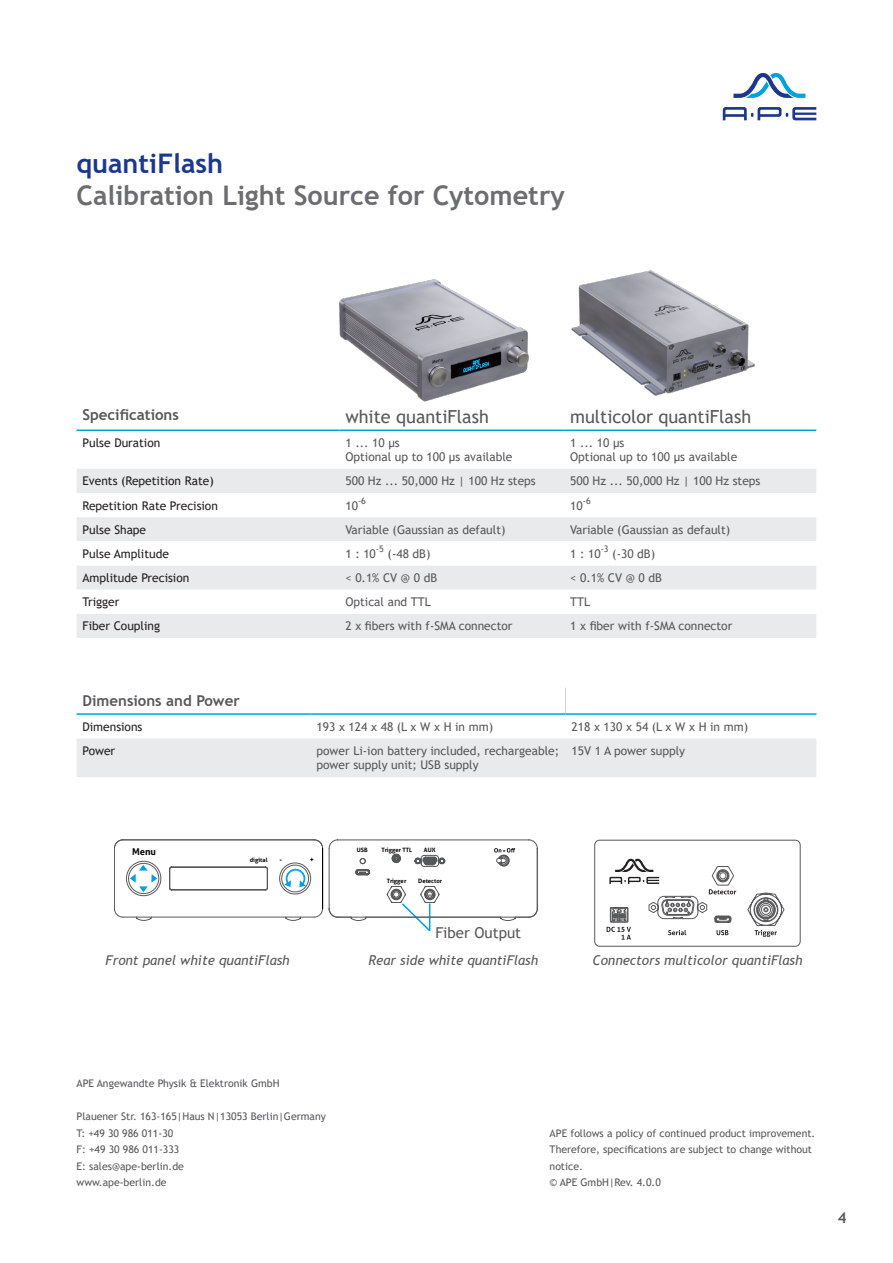
<style>
.page{position:relative;width:893px;height:1263px;background:#fff}
.page>*{position:absolute;margin:0;border:0;box-sizing:border-box;transform-origin:0 0}
.Seitenüberschrift_fe{font:700 27px "Trebuchet MS";color:#6c6d70}
.Seitenüberschrift_fe-2{font:700 27px "Trebuchet MS";color:#1b388c}
.Tabellen_Text_rechts{font:18px "Trebuchet MS";color:#57585a}
.Tabellen_Überschrift{font:700 15px "Trebuchet MS";color:#57585a}
.Haupttext{font:15px "Trebuchet MS";color:#57585a}
.Bild_Texte{font:italic 13.5px "Trebuchet MS";color:#57585a}
.Tabellen_Text_rechts-2{font:12px/14.4px "Trebuchet MS";color:#57585a}
.Tabellen_Text_links{font:12px "Trebuchet MS";color:#231f20}
.Haupttext-2{font:10.5px/16.5px "Trebuchet MS";color:#57585a}
.t1{font:700 9.45px "Aller";color:#000001}
.Tabellen_Text_rechts-3{font:9px "Trebuchet MS";color:#57585a}
.t2{font:700 7.05px "Aller";color:#000001}
.t3{font:700 6px "Aller";color:#000001}
</style>
<div class="page">
<svg style="left:723px;top:107px;width:93px;height:13px"></svg>
<svg style="left:733px;top:73px;width:72px;height:25px"></svg>
<div style="left:77px;top:469px;width:739px;height:169px;background:#e9eaeb"></div>
<svg style="left:77px;top:493px;width:739px;height:121px"></svg>
<hr style="left:77px;top:429px;width:262px;height:2px;background:#00a1dd">
<hr style="left:339px;top:429px;width:225px;height:2px;background:#00a1dd">
<hr style="left:564px;top:429px;width:252px;height:2px;background:#00a1dd">
<div style="left:77px;top:739px;width:739px;height:38px;background:#e9eaeb"></div>
<svg style="left:565px;top:688px;width:1px;height:25px"></svg>
<hr style="left:77px;top:713px;width:233px;height:2px;background:#00a1dd">
<hr style="left:310px;top:713px;width:255px;height:2px;background:#00a1dd">
<hr style="left:565px;top:713px;width:251px;height:2px;background:#00a1dd">
<img style="left:571px;top:270px;width:184px;height:126px">
<img style="left:339px;top:279px;width:190px;height:123px">
<div style="left:594px;top:840px;width:206px;height:106px;border:1px solid #57585a;border-radius:5px"></div>
<svg style="left:607px;top:859px;width:129px;height:81px"></svg>
<svg style="left:747px;top:892px;width:38px;height:45px"></svg>
<hr style="left:537px;top:848px;width:1px;height:61px;background:#57585a">
<svg style="left:329px;top:840px;width:208px;height:91px"></svg>
<hr style="left:123px;top:839px;width:191px;height:1px;background:#57585a">
<svg style="left:114px;top:840px;width:209px;height:81px"></svg>
<p class="Seitenüberschrift_fe-2" style="left:77px;top:147px;width:148px">quantiFlash</p>
<p class="Seitenüberschrift_fe" style="left:77px;top:179px;width:490px">Calibration Light Source for Cytometry</p>
<p class="Tabellen_Überschrift" style="left:83px;top:406px;width:98px">Specifications</p>
<p class="Tabellen_Text_rechts" style="left:345px;top:405px;width:145px">white quantiFlash</p>
<p class="Tabellen_Text_rechts" style="left:570px;top:405px;width:183px">multicolor quantiFlash</p>
<p class="Tabellen_Text_links" style="left:83px;top:435px;width:79px">Pulse Duration</p>
<p class="Tabellen_Text_rechts-2" style="left:345px;top:435px;width:56px">1 ... 10 µs</p>
<p class="Tabellen_Text_rechts-2" style="left:345px;top:450px;width:169px">Optional up to 100 µs available</p>
<p class="Tabellen_Text_rechts-2" style="left:570px;top:435px;width:56px">1 ... 10 µs</p>
<p class="Tabellen_Text_rechts-2" style="left:570px;top:450px;width:169px">Optional up to 100 µs available</p>
<p class="Tabellen_Text_links" style="left:83px;top:473px;width:133px">Events (Repetition Rate)</p>
<p class="Tabellen_Text_rechts-2" style="left:345px;top:474px;width:192px">500 Hz ... 50,000 Hz | 100 Hz steps</p>
<p class="Tabellen_Text_rechts-2" style="left:570px;top:474px;width:192px">500 Hz ... 50,000 Hz | 100 Hz steps</p>
<p class="Tabellen_Text_links" style="left:83px;top:498px;width:137px">Repetition Rate Precision</p>
<p class="Tabellen_Text_rechts-2" style="left:345px;top:498px;width:14px">10</p>
<p class="Tabellen_Text_rechts-3" style="left:358px;top:495px;width:10px">-6</p>
<p class="Tabellen_Text_rechts-3" style="left:583px;top:495px;width:10px">-6</p>
<p class="Tabellen_Text_rechts-2" style="left:570px;top:498px;width:14px">10</p>
<p class="Tabellen_Text_links" style="left:83px;top:522px;width:65px">Pulse Shape</p>
<p class="Tabellen_Text_rechts-2" style="left:345px;top:522px;width:162px">Variable (Gaussian as default)</p>
<p class="Tabellen_Text_rechts-2" style="left:570px;top:522px;width:162px">Variable (Gaussian as default)</p>
<p class="Tabellen_Text_links" style="left:83px;top:546px;width:88px">Pulse Amplitude</p>
<p class="Tabellen_Text_rechts-2" style="left:345px;top:546px;width:32px">1 : 10</p>
<p class="Tabellen_Text_rechts-3" style="left:601px;top:543px;width:10px">-3</p>
<p class="Tabellen_Text_rechts-3" style="left:376px;top:543px;width:10px">-5</p>
<p class="Tabellen_Text_rechts-2" style="left:388px;top:546px;width:44px">(-48 dB)</p>
<p class="Tabellen_Text_rechts-2" style="left:570px;top:546px;width:32px">1 : 10</p>
<p class="Tabellen_Text_rechts-2" style="left:612px;top:546px;width:44px">(-30 dB)</p>
<p class="Tabellen_Text_links" style="left:83px;top:570px;width:108px">Amplitude Precision</p>
<p class="Tabellen_Text_rechts-2" style="left:345px;top:570px;width:93px">&lt; 0.1% CV @ 0 dB</p>
<p class="Tabellen_Text_rechts-2" style="left:570px;top:570px;width:93px">&lt; 0.1% CV @ 0 dB</p>
<p class="Tabellen_Text_links" style="left:83px;top:594px;width:38px">Trigger</p>
<p class="Tabellen_Text_rechts-2" style="left:345px;top:595px;width:87px">Optical and TTL</p>
<p class="Tabellen_Text_rechts-2" style="left:570px;top:595px;width:22px">TTL</p>
<p class="Tabellen_Text_links" style="left:83px;top:618px;width:79px">Fiber Coupling</p>
<p class="Tabellen_Text_rechts-2" style="left:345px;top:619px;width:169px">2 x fibers with f-SMA connector</p>
<p class="Tabellen_Text_rechts-2" style="left:570px;top:619px;width:164px">1 x fiber with f-SMA connector</p>
<p class="Tabellen_Überschrift" style="left:83px;top:692px;width:159px">Dimensions and Power</p>
<p class="Tabellen_Text_links" style="left:83px;top:719px;width:61px">Dimensions</p>
<p class="Tabellen_Text_rechts-2" style="left:316px;top:719px;width:178px">193 x 124 x 48 (L x W x H in mm)</p>
<p class="Tabellen_Text_rechts-2" style="left:571px;top:719px;width:178px">218 x 130 x 54 (L x W x H in mm)</p>
<p class="Tabellen_Text_links" style="left:83px;top:743px;width:34px">Power</p>
<p class="Tabellen_Text_rechts-2" style="left:316px;top:743px;width:244px">power Li-ion battery included, rechargeable; power supply unit; USB supply</p>
<p class="Tabellen_Text_rechts-2" style="left:571px;top:743px;width:115px">15V 1 A power supply</p>
<p class="t1" style="left:132px;top:846px;width:25px">Menu</p>
<p class="t3" style="left:250px;top:856px;width:19px">digital</p>
<p class="t2" style="left:279px;top:855px;width:4px">-</p>
<p class="t2" style="left:310px;top:855px;width:6px">+</p>
<p class="t3" style="left:357px;top:847px;width:12px">USB</p>
<p class="t3" style="left:382px;top:846px;width:32px">Trigger TTL</p>
<p class="t3" style="left:424px;top:847px;width:13px">AUX</p>
<p class="t3" style="left:387px;top:877px;width:21px">Trigger</p>
<p class="t3" style="left:418px;top:877px;width:26px">Detector</p>
<p class="Haupttext" style="left:435px;top:923px;width:87px">Fiber Output</p>
<p class="Bild_Texte" style="left:106px;top:951px;width:186px">Front panel white quantiFlash</p>
<p class="Bild_Texte" style="left:368px;top:951px;width:171px">Rear side white quantiFlash</p>
<p class="Bild_Texte" style="left:593px;top:951px;width:211px">Connectors multicolor quantiFlash</p>
<p class="Haupttext-2" style="left:77px;top:1075px;width:205px">APE Angewandte Physik &amp; Elektronik GmbH</p>
<p class="Haupttext-2" style="left:77px;top:1108px;width:251px">Plauener Str. 163-165|Haus N|13053 Berlin|Germany</p>
<p class="Haupttext-2" style="left:77px;top:1125px;width:98px">T: +49 30 986 011-30</p>
<p class="Haupttext-2" style="left:77px;top:1141px;width:104px">F: +49 30 986 011-333</p>
<p class="Haupttext-2" style="left:77px;top:1158px;width:109px">E: sales@ape-berlin.de</p>
<p class="Haupttext-2" style="left:77px;top:1174px;width:92px">www.ape-berlin.de</p>
<p class="Haupttext-2" style="left:550px;top:1125px;width:267px">APE follows a policy of continued product improvement.</p>
<p class="Haupttext-2" style="left:550px;top:1141px;width:264px">Therefore, specifications are subject to change without notice.</p>
<p class="Haupttext-2" style="left:550px;top:1174px;width:113px">© APE GmbH|Rev. 4.0.0</p>
<p class="Tabellen_Überschrift" style="left:838px;top:1208px;width:10px">4</p>
</div>
